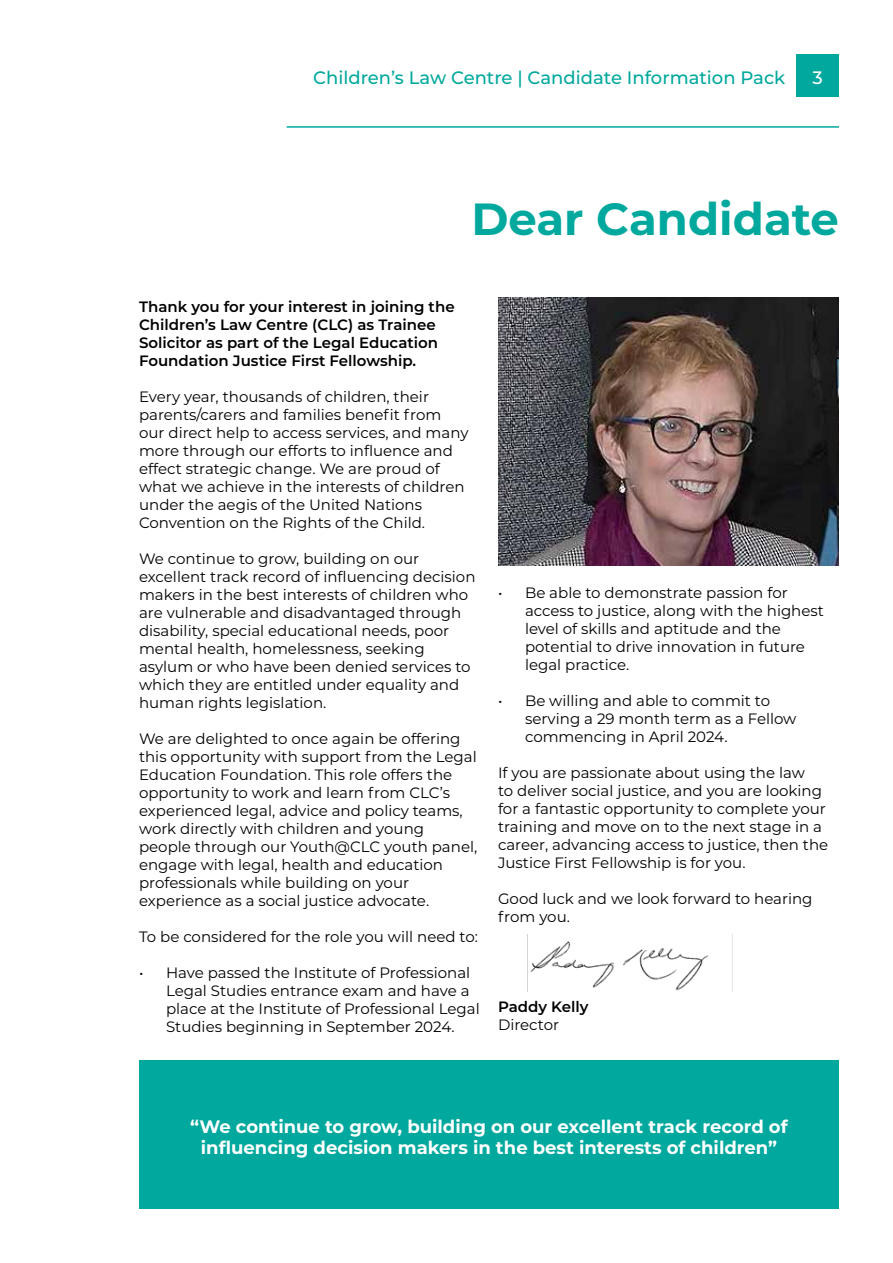
<style>
.page{position:relative;width:893px;height:1263px;background:#fff}
.page>*{position:absolute;margin:0;border:0;box-sizing:border-box;transform-origin:0 0}
.t1{font:700 45px "Montserrat";color:#00a89d}
.t2{font:700 18px/21.6px "Montserrat";color:#fff;text-align:center}
.t3{font:500 18px "Montserrat";color:#00a89d}
.t4{font:500 18px "Montserrat";color:#fff}
.t5{font:15px/18px "Montserrat";color:#000}
.t6{font:600 15px/18px "Montserrat";color:#000}
</style>
<div class="page">
<hr style="left:287px;top:126px;width:552px;height:2px;background:#00a89d">
<div style="left:796px;top:54px;width:43px;height:43px;background:#00a89d"></div>
<img style="left:498px;top:298px;width:341px;height:268px">
<div style="left:139px;top:1060px;width:700px;height:149px;background:#00a89d"></div>
<img style="left:527px;top:934px;width:182px;height:58px">
<p class="t3" style="left:313px;top:65px;width:474px">Children’s Law Centre | Candidate Information Pack</p>
<p class="t4" style="left:813px;top:65px;width:12px">3</p>
<h1 class="t1" style="left:471px;top:186px;width:369px">Dear Candidate</h1>
<p class="t6" style="left:139px;top:297px;width:317px">Thank you for your interest in joining the Children’s Law Centre (CLC) as Trainee Solicitor as part of the Legal Education Foundation Justice First Fellowship.</p>
<p class="t5" style="left:139px;top:387px;width:331px">Every year, thousands of children, their parents/carers and families benefit from our direct help to access services, and many more through our efforts to influence and effect strategic change. We are proud of what we achieve in the interests of children under the aegis of the United Nations Convention on the Rights of the Child.</p>
<p class="t5" style="left:139px;top:549px;width:338px">We continue to grow, building on our excellent track record of influencing decision makers in the best interests of children who are vulnerable and disadvantaged through disability, special educational needs, poor mental health, homelessness, seeking asylum or who have been denied services to which they are entitled under equality and human rights legislation.</p>
<p class="t5" style="left:139px;top:729px;width:340px">We are delighted to once again be offering this opportunity with support from the Legal Education Foundation. This role offers the opportunity to work and learn from CLC’s experienced legal, advice and policy teams, work directly with children and young people through our Youth@CLC youth panel, engage with legal, health and education professionals while building on your experience as a social justice advocate.</p>
<p class="t5" style="left:139px;top:927px;width:340px">To be considered for the role you will need to:</p>
<p class="t5" style="left:166px;top:963px;width:315px;text-indent:-27px">• Have passed the Institute of Professional Legal Studies entrance exam and have a place at the Institute of Professional Legal Studies beginning in September 2024.</p>
<p class="t5" style="left:525px;top:583px;width:300px;text-indent:-27px">• Be able to demonstrate passion for access to justice, along with the highest level of skills and aptitude and the potential to drive innovation in future legal practice.</p>
<p class="t5" style="left:525px;top:691px;width:273px;text-indent:-27px">• Be willing and able to commit to serving a 29 month term as a Fellow commencing in April 2024.</p>
<p class="t5" style="left:498px;top:763px;width:332px">If you are passionate about using the law<br>to deliver social justice, and you are looking for a fantastic opportunity to complete your training and move on to the next stage in a career, advancing access to justice, then the Justice First Fellowship is for you.</p>
<p class="t5" style="left:498px;top:889px;width:316px">Good luck and we look forward to hearing from you.</p>
<p class="t6" style="left:498px;top:997px;width:92px">Paddy Kelly</p>
<p class="t5" style="left:498px;top:1015px;width:63px">Director</p>
<p class="t2" style="left:190px;top:1114px;width:599px">“We continue to grow, building on our excellent track record of influencing decision makers in the best interests of children”</p>
</div>
